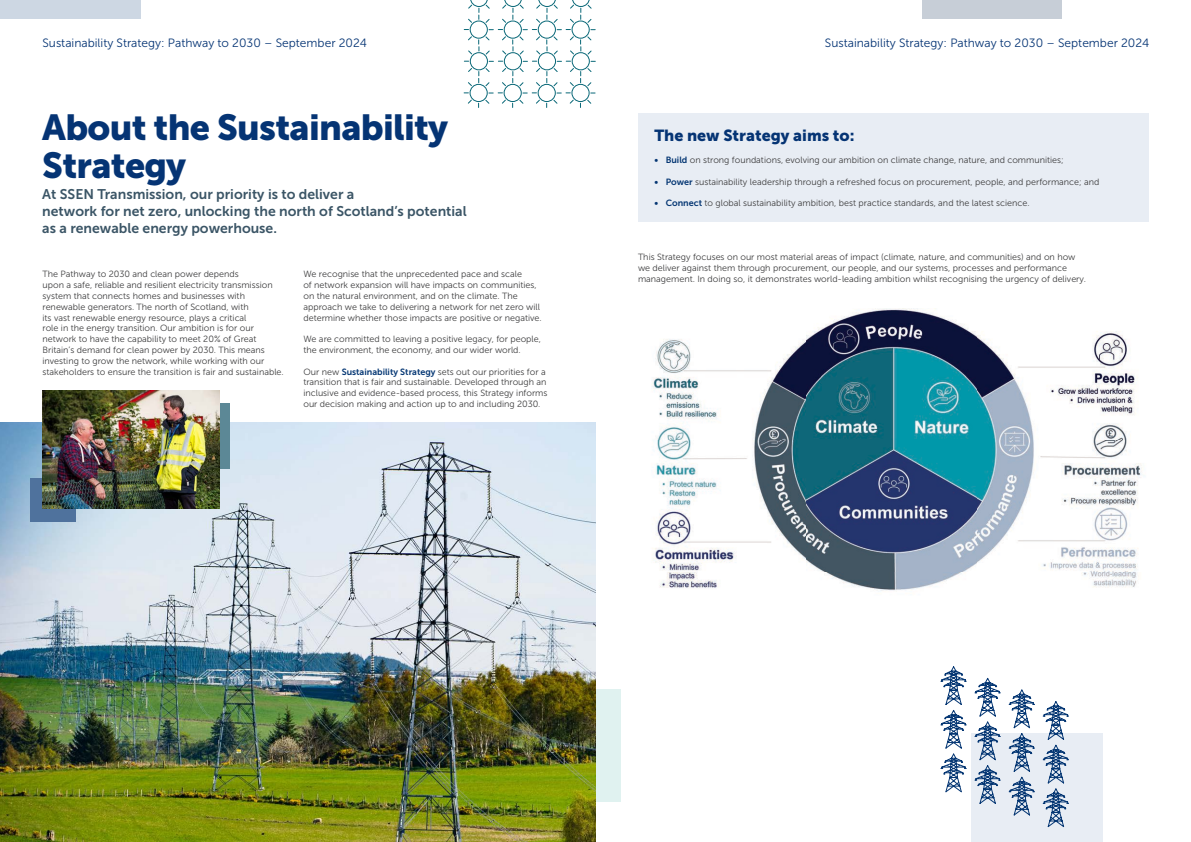
<style>
.page{position:relative;width:1191px;height:842px;background:#fff}
.page>*{position:absolute;margin:0;border:0;box-sizing:border-box;transform-origin:0 0}
.t1{font:36px/38px "Museo Sans 900";letter-spacing:-.02em;color:#053474}
.t2{font:16px "Museo Sans 900";color:#053474}
.t3{font:14px/16.8px "Museo Sans 700";color:#3b5566}
.t4{font:12px "Museo Sans 300";color:#053474}
.t5{font:9px/10.8px "Museo Sans 300";color:#3e3e3f}
.s1{font-family:"Museo Sans 700";color:#043673}
</style>
<div class="page">
<div style="left:638px;top:113px;width:510px;height:109px;background:#e8edf4"></div>
<div style="left:971px;top:733px;width:132px;height:109px;background:#e8edf4"></div>
<div style="left:549px;top:690px;width:72px;height:112px;background:#e0f2f0"></div>
<div style="left:922px;top:0;width:140px;height:18px;background:#c7ced7"></div>
<div style="left:0;top:0;width:141px;height:18px;background:#cdd7e3"></div>
<img style="left:0;top:423px;width:595px;height:419px">
<div style="left:199px;top:403px;width:30px;height:65px;background:#5c8896"></div>
<div style="left:31px;top:478px;width:45px;height:44px;background:#4f729d"></div>
<img style="left:43px;top:390px;width:177px;height:118px">
<svg style="left:463px;top:0;width:133px;height:108px"></svg>
<svg style="left:940px;top:666px;width:129px;height:161px"></svg>
<img style="left:651px;top:309px;width:491px;height:282px">
<h3 class="t4" style="left:42px;top:37px;width:326px">Sustainability Strategy: Pathway to 2030 – September 2024</h3>
<h1 class="t1" style="left:42px;top:109px;width:407px">About the Sustainability<br>Strategy</h1>
<h3 class="t3" style="left:42px;top:186px;width:426px">At SSEN Transmission, our priority is to deliver a<br>network for net zero, unlocking the north of Scotland’s potential as a renewable energy powerhouse.</h3>
<p class="t5" style="left:43px;top:269px;width:243px">The Pathway to 2030 and clean power depends<br>upon a safe, reliable and resilient electricity transmission system that connects homes and businesses with renewable generators. The north of Scotland, with<br>its vast renewable energy resource, plays a critical<br>role in the energy transition. Our ambition is for our network to have the capability to meet 20% of Great Britain’s demand for clean power by 2030. This means investing to grow the network, while working with our stakeholders to ensure the transition is fair and sustainable.</p>
<p class="t5" style="left:303px;top:269px;width:240px">We recognise that the unprecedented pace and scale<br>of network expansion will have impacts on communities, on the natural environment, and on the climate. The approach we take to delivering a network for net zero will determine whether those impacts are positive or negative.</p>
<p class="t5" style="left:303px;top:334px;width:239px">We are committed to leaving a positive legacy, for people, the environment, the economy, and our wider world.</p>
<p class="t5" style="left:303px;top:366px;width:246px">Our new <span class="s1">Sustainability Strategy</span> sets out our priorities for a transition that is fair and sustainable. Developed through an inclusive and evidence-based process, this Strategy informs our decision making and action up to and including 2030.</p>
<h3 class="t4" style="left:825px;top:37px;width:326px">Sustainability Strategy: Pathway to 2030 – September 2024</h3>
<h2 class="t2" style="left:654px;top:127px;width:202px">The new Strategy aims to:</h2>
<p class="t5" style="left:654px;top:155px;width:411px"><span class="s1">• Build</span> on strong foundations, evolving our ambition on climate change, nature, and communities;</p>
<p class="t5" style="left:654px;top:176px;width:447px"><span class="s1">• Power</span> sustainability leadership through a refreshed focus on procurement, people, and performance; and</p>
<p class="t5" style="left:654px;top:198px;width:377px"><span class="s1">• Connect</span> to global sustainability ambition, best practice standards, and the latest science.</p>
<p class="t5" style="left:638px;top:252px;width:449px">This Strategy focuses on our most material areas of impact (climate, nature, and communities) and on how we deliver against them through procurement, our people, and our systems, processes and performance management. In doing so, it demonstrates world-leading ambition whilst recognising the urgency of delivery.</p>
</div>
